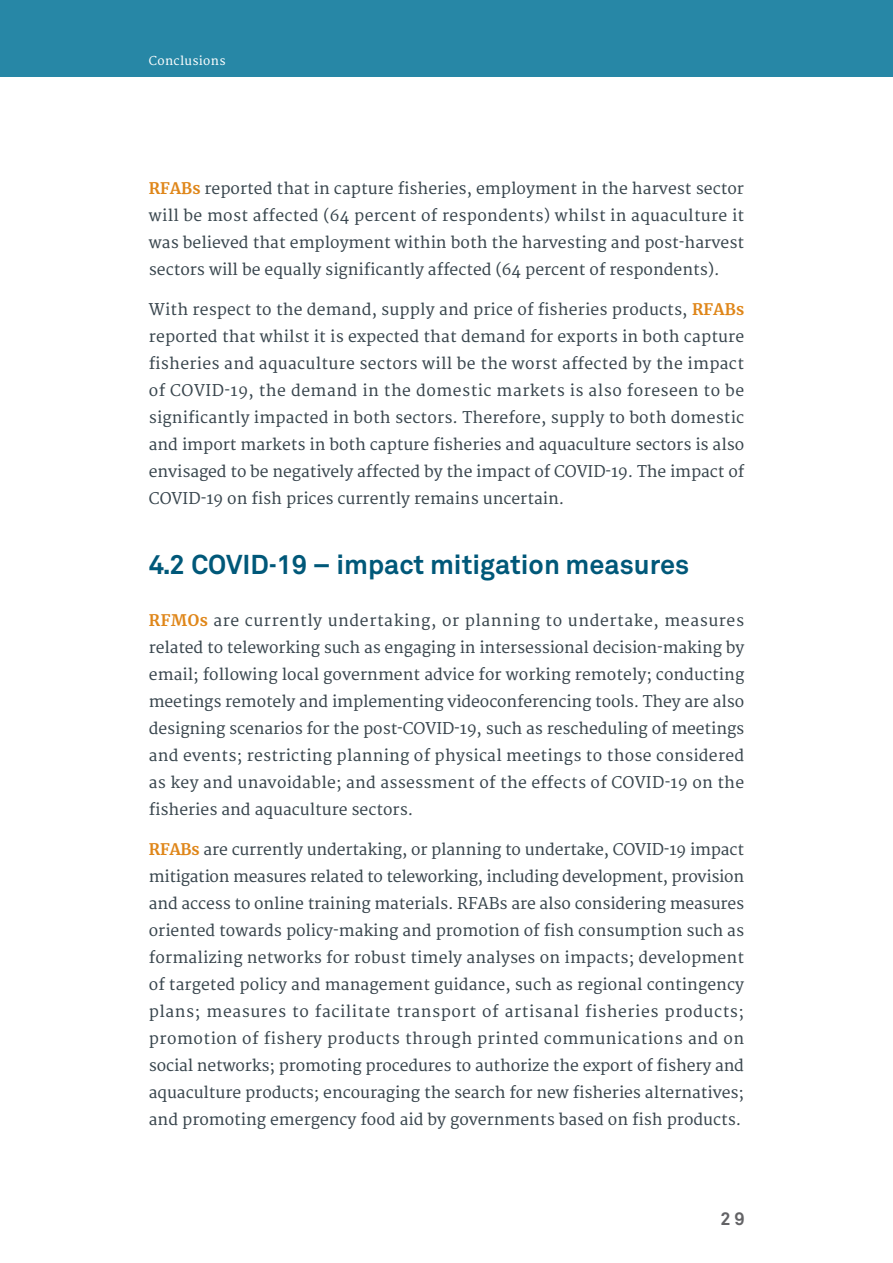
<style>
.page{position:relative;width:893px;height:1263px;background:#fff}
.page>*{position:absolute;margin:0;border:0;box-sizing:border-box;transform-origin:0 0}
.t1{font:700 27px "Akkurat";color:#005879}
.t2{font:700 18px "Akkurat";color:#636366}
.t3{font:15.75px/27px "Merriweather";color:#38454d;text-align:justify}
.t4{font:12px "Merriweather";letter-spacing:.03em;color:#fff}
.s1{font-weight:700;color:#df8619}
</style>
<div class="page">
<div style="left:0;top:0;width:893px;height:77px;background:#2787a6"></div>
<p class="t4" style="left:149px;top:54px;width:78px">Conclusions</p>
<p class="t3" style="left:149px;top:176px;width:597px"><span class="s1">RFABs</span> reported that in capture fisheries, employment in the harvest sector will be most affected (64 percent of respondents) whilst in aquaculture it was believed that employment within both the harvesting and post-harvest sectors will be equally significantly affected (64 percent of respondents).</p>
<p class="t3" style="left:149px;top:296px;width:597px">With respect to the demand, supply and price of fisheries products, <span class="s1">RFABs </span>reported that whilst it is expected that demand for exports in both capture fisheries and aquaculture sectors will be the worst affected by the impact of COVID-19, the demand in the domestic markets is also foreseen to be significantly impacted in both sectors. Therefore, supply to both domestic and import markets in both capture fisheries and aquaculture sectors is also envisaged to be negatively affected by the impact of COVID-19. The impact of COVID-19 on fish prices currently remains uncertain.</p>
<h1 class="t1" style="left:149px;top:547px;width:542px">4.2 COVID-19 – impact mitigation measures</h1>
<p class="t3" style="left:149px;top:608px;width:597px"><span class="s1">RFMOs</span> are currently undertaking, or planning to undertake, measures related to teleworking such as engaging in intersessional decision-making by email; following local government advice for working remotely; conducting meetings remotely and implementing videoconferencing tools. They are also designing scenarios for the post-COVID-19, such as rescheduling of meetings and events; restricting planning of physical meetings to those considered as key and unavoidable; and assessment of the effects of COVID-19 on the fisheries and aquaculture sectors.</p>
<p class="t3" style="left:149px;top:836px;width:597px"><span class="s1">RFABs</span> are currently undertaking, or planning to undertake, COVID-19 impact mitigation measures related to teleworking, including development, provision and access to online training materials. RFABs are also considering measures oriented towards policy-making and promotion of fish consumption such as formalizing networks for robust timely analyses on impacts; development of targeted policy and management guidance, such as regional contingency plans; measures to facilitate transport of artisanal fisheries products; promotion of fishery products through printed communications and on social networks; promoting procedures to authorize the export of fishery and aquaculture products; encouraging the search for new fisheries alternatives; and promoting emergency food aid by governments based on fish products.</p>
<p class="t2" style="left:721px;top:1207px;width:26px">29</p>
</div>
